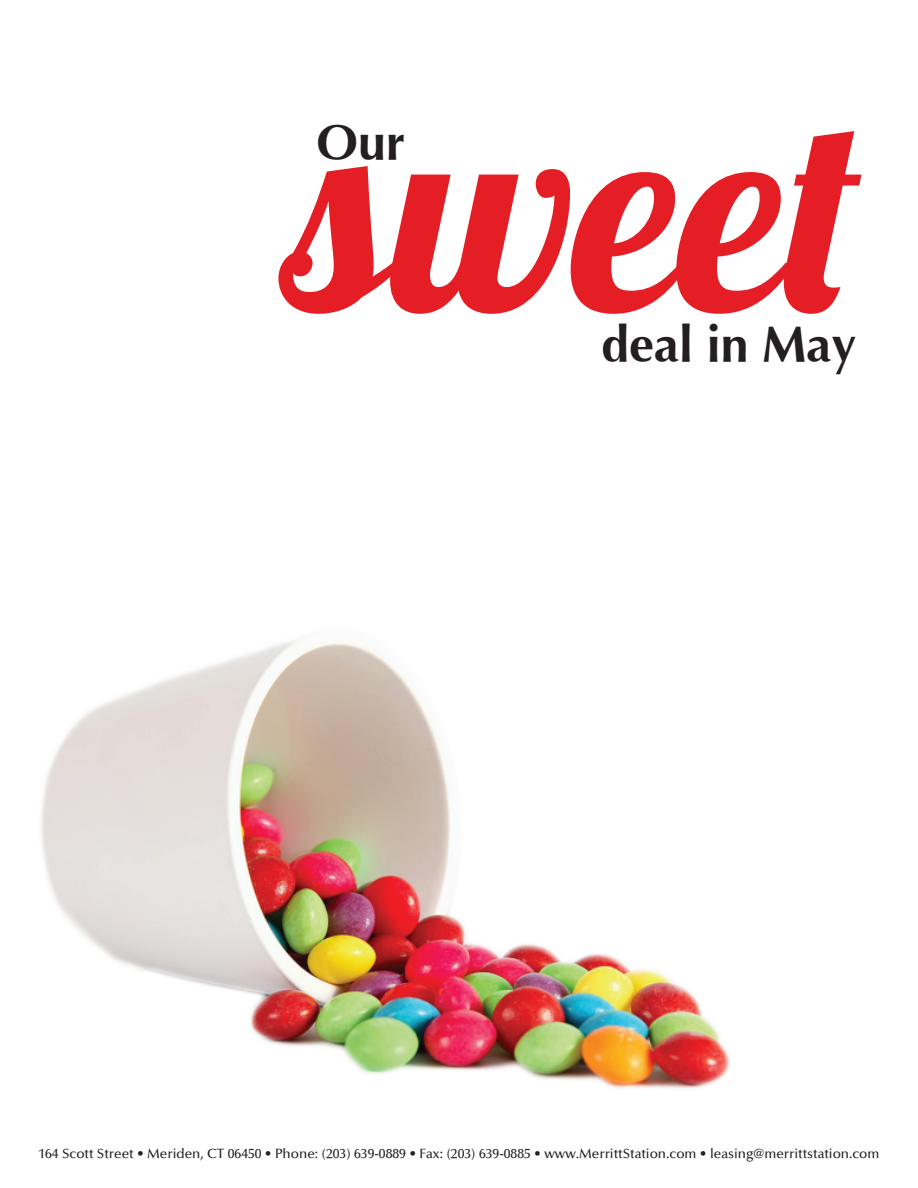
<style>
.page{position:relative;width:918px;height:1188px;background:#fff}
.page>*{position:absolute;margin:0;border:0;box-sizing:border-box;transform-origin:0 0}
.t1{font:275.1px "Lobster 1.4";color:#e51e25}
.t2{font:700 49.95px "Optima";color:#231f20}
.t3{font:500 13.5px "Optima";color:#231f20}
</style>
<div class="page">
<img style="left:41px;top:640px;width:689px;height:449px">
<h2 class="t2" style="left:317px;top:113px;width:90px">Our</h2>
<h1 class="t1" style="left:287px;top:37px;width:576px">sweet</h1>
<h2 class="t2" style="left:601px;top:315px;width:257px">deal in May</h2>
<p class="t3" style="left:38px;top:1146px;width:843px">164 Scott Street • Meriden, CT 06450 • Phone: (203) 639-0889 • Fax: (203) 639-0885 • www.MerrittStation.com • leasing@merrittstation.com</p>
</div>
